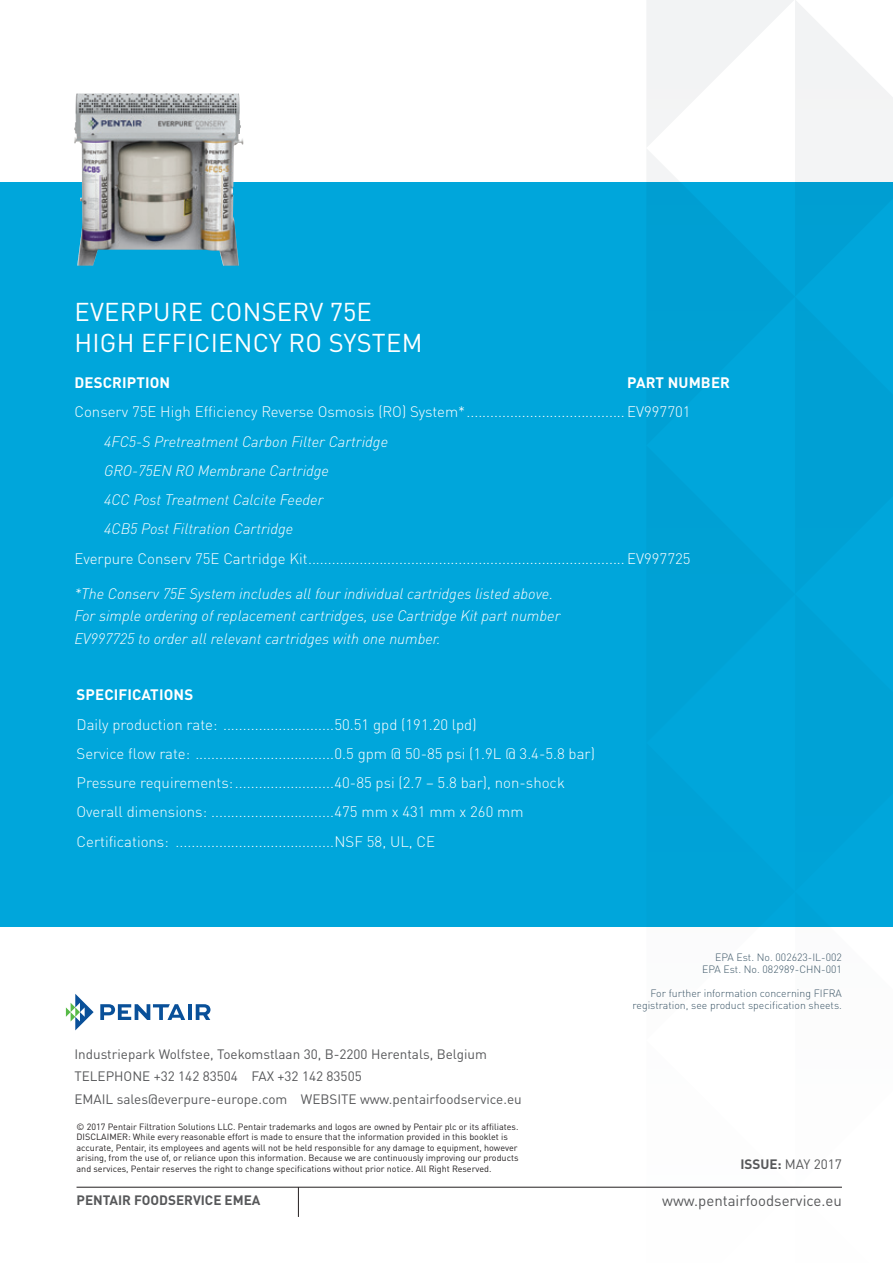
<style>
.page{position:relative;width:893px;height:1263px;background:#fff}
.page>*{position:absolute;margin:0;border:0;box-sizing:border-box;transform-origin:0 0}
.t1{font:25.5px/30.6px "DIN Pro";letter-spacing:.01em;color:#fff}
.t2{font:300 15px/29.2px "DIN Pro";color:#fff}
.t3{font:italic 300 15px/29.2px "DIN Pro";color:#fff}
.t4{font:700 15px "DIN Pro";letter-spacing:.01em;color:#fff}
.t5{font:15px "DIN Pro";color:#57585a}
.t6{font:13.5px/22.5px "DIN Pro";color:#57585a}
.t7{font:700 13.5px "DIN Pro";color:#57585a}
.t8{font:300 10.5px/12px "DIN Pro";color:#3b5566;text-align:right}
.t9{font:9px/10.5px "DIN Pro";color:#231f20}
.s1{font-weight:700}
</style>
<div class="page">
<svg style="left:647px;top:0;width:246px;height:148px;fill:#f3f4f5"></svg>
<svg style="left:646px;top:148px;width:247px;height:35px"></svg>
<div style="left:0;top:183px;width:893px;height:744px;background:#00a6db"></div>
<hr style="left:77px;top:1187px;width:765px;height:1px;background:#231f20">
<hr style="left:298px;top:1187px;width:1px;height:30px;background:#231f20">
<svg style="left:100px;top:1004px;width:85px;height:16px"></svg>
<hr style="left:188px;top:1004px;width:4px;height:16px;background:#095099">
<svg style="left:196px;top:1004px;width:14px;height:16px"></svg>
<svg style="left:66px;top:994px;width:28px;height:36px"></svg>
<img style="left:74px;top:94px;width:169px;height:172px">
<h1 class="t1" style="left:75px;top:294px;width:349px">EVERPURE CONSERV 75E<br>HIGH EFFICIENCY RO SYSTEM</h1>
<p class="t4" style="left:74px;top:370px;width:97px">DESCRIPTION</p>
<p class="t4" style="left:627px;top:370px;width:104px">PART NUMBER</p>
<p class="t2" style="left:74px;top:396px;width:617px">Conserv 75E High Efficiency Reverse Osmosis (RO) System*........................................ EV997701</p>
<p class="t3" style="left:104px;top:425px;width:285px">4FC5-S Pretreatment Carbon Filter Cartridge GRO-75EN RO Membrane Cartridge<br>4CC Post Treatment Calcite Feeder<br>4CB5 Post Filtration Cartridge</p>
<p class="t2" style="left:74px;top:542px;width:617px">Everpure Conserv 75E Cartridge Kit................................................................................ EV997725</p>
<p class="t3" style="left:74px;top:581px;width:488px;line-height:22.5px">*The Conserv 75E System includes all four individual cartridges listed above.<br>For simple ordering of replacement cartridges, use Cartridge Kit part number<br>EV997725 to order all relevant cartridges with one number.</p>
<p class="t4" style="left:77px;top:682px;width:118px">SPECIFICATIONS</p>
<p class="t2" style="left:77px;top:708px;width:520px">Daily production rate: ............................50.51 gpd (191.20 lpd)<br>Service flow rate: ...................................0.5 gpm @ 50-85 psi (1.9L @ 3.4-5.8 bar)<br>Pressure requirements:.........................40-85 psi (2.7 – 5.8 bar), non-shock Overall dimensions: ...............................475 mm x 431 mm x 260 mm Certifications: ........................................NSF 58, UL, CE</p>
<p class="t6" style="left:74px;top:1041px;width:449px">Industriepark Wolfstee, Toekomstlaan 30, B-2200 Herentals, Belgium<br>TELEPHONE +32 142 83504 FAX +32 142 83505<br>EMAIL sales@everpure-europe.com WEBSITE www.pentairfoodservice.eu</p>
<p class="t9" style="left:77px;top:1120px;width:443px">© 2017 Pentair Filtration Solutions LLC. Pentair trademarks and logos are owned by Pentair plc or its affiliates.<br>DISCLAIMER: While every reasonable effort is made to ensure that the information provided in this booklet is accurate, Pentair, its employees and agents will not be held responsible for any damage to equipment, however arising, from the use of, or reliance upon this information. Because we are continuously improving our products and services, Pentair reserves the right to change specifications without prior notice. All Right Reserved.</p>
<p class="t8" style="left:702px;top:950px;width:141px">EPA Est. No. 002623-IL-002<br>EPA Est. No. 082989-CHN-001</p>
<p class="t8" style="left:633px;top:986px;width:211px">For further information concerning FIFRA registration, see product specification sheets.</p>
<p class="t6" style="left:740px;top:1152px;width:103px"><span class="s1">ISSUE:</span> MAY 2017</p>
<p class="t7" style="left:77px;top:1189px;width:185px">PENTAIR FOODSERVICE EMEA</p>
<p class="t5" style="left:662px;top:1189px;width:181px">www.pentairfoodservice.eu</p>
</div>
